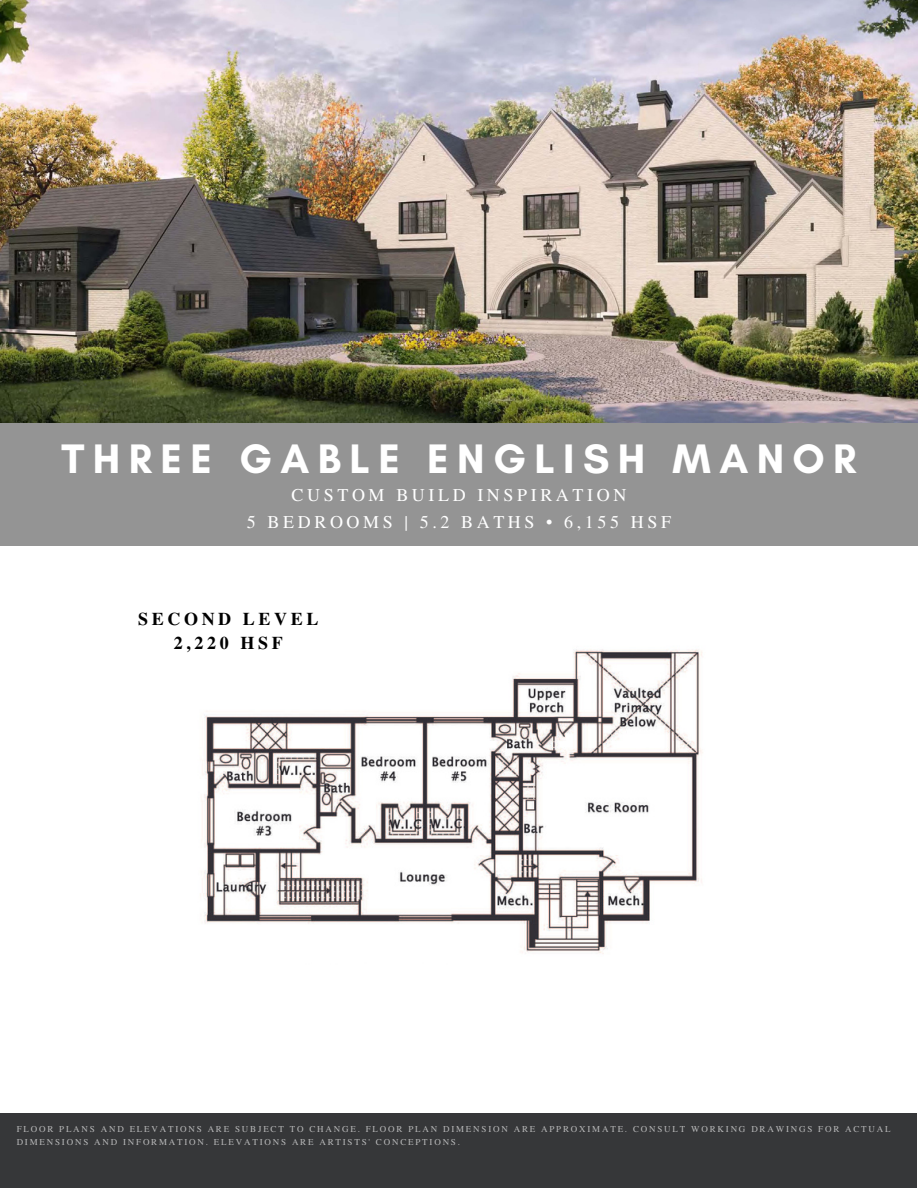
<style>
.page{position:relative;width:918px;height:1188px;background:#fff}
.page>*{position:absolute;margin:0;border:0;box-sizing:border-box;transform-origin:0 0}
.t1{font:700 42px "Glacial Indifference";letter-spacing:.2em;color:#fff}
.t2{font:18px/26.4px "Te X Gyre Termes";letter-spacing:.2em;color:#fff;text-align:center}
.t3{font:700 18px/24.3px "Te X Gyre Termes";letter-spacing:.2em;color:#000;text-align:center}
.t4{font:9px/13.8px "Te X Gyre Termes";letter-spacing:.2em;color:#fff}
</style>
<div class="page">
<img style="left:0;top:0;width:918px;height:423px">
<div style="left:0;top:1113px;width:917px;height:75px;background:#363739"></div>
<div style="left:0;top:423px;width:918px;height:122px;background:#949494"></div>
<img style="left:202px;top:649px;width:501px;height:305px">
<p class="t1" style="left:62px;top:433px;width:796px">THREE GABLE ENGLISH MANOR</p>
<h2 class="t2" style="left:247px;top:481px;width:426px">CUSTOM BUILD INSPIRATION<br>5 BEDROOMS | 5.2 BATHS • 6,155 HSF</h2>
<h3 class="t3" style="left:138px;top:606px;width:182px">SECOND LEVEL<br>2,220 HSF</h3>
<p class="t4" style="left:17px;top:1121px;width:876px">FLOOR PLANS AND ELEVATIONS ARE SUBJECT TO CHANGE. FLOOR PLAN DIMENSION ARE APPROXIMATE. CONSULT WORKING DRAWINGS FOR ACTUAL<br>DIMENSIONS AND INFORMATION. ELEVATIONS ARE ARTISTS' CONCEPTIONS.</p>
</div>
